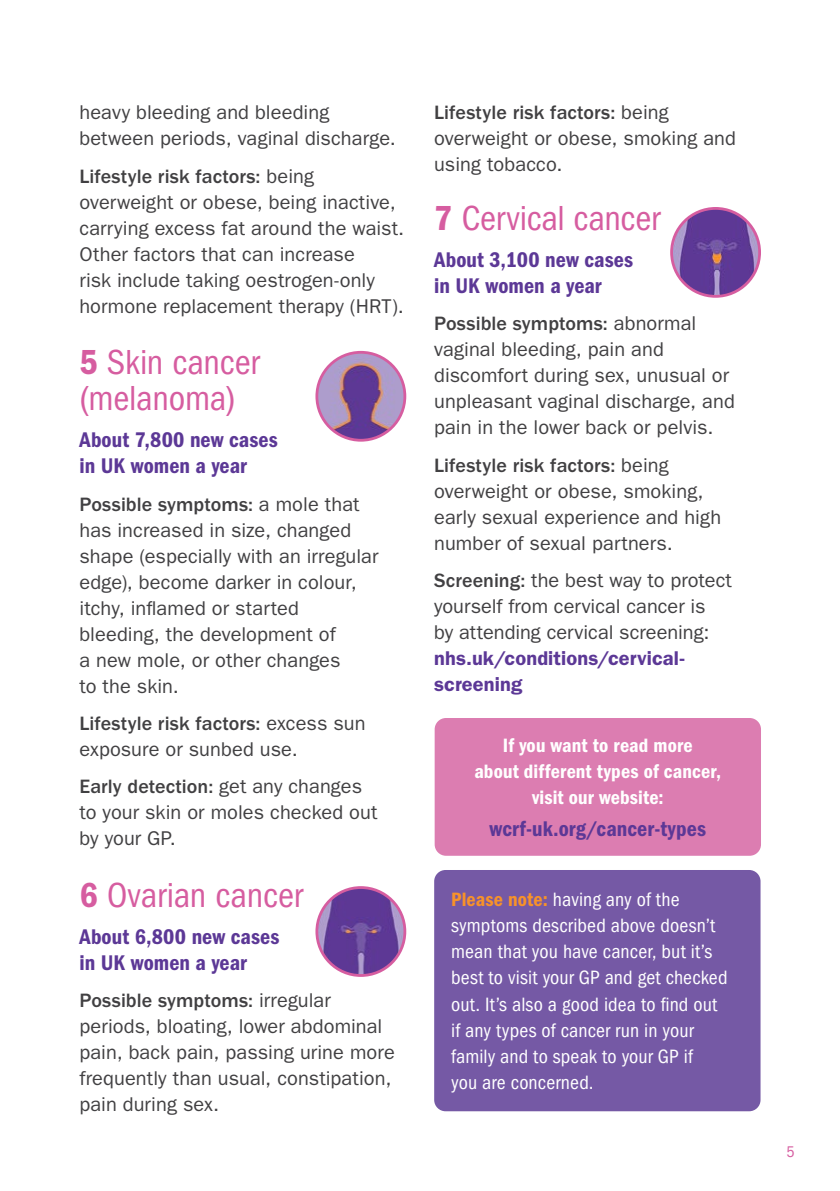
<style>
.page{position:relative;width:840px;height:1191px;background:#fff}
.page>*{position:absolute;margin:0;border:0;box-sizing:border-box;transform-origin:0 0}
.t1{font:condensed 36px/36px "ITC Franklin Gothic Std";letter-spacing:-.005em;color:#d65da0}
.t2{font:22px/26px "ITC Franklin Gothic Std Dm Cd";color:#5c3896}
.t3{font:20px/26px "ITC Franklin Gothic Std";letter-spacing:.005em;color:#414042}
.t4{font:condensed 20px/26px "ITC Franklin Gothic Std";letter-spacing:.005em;color:#fff}
.t5{font:20px/26px "ITC Franklin Gothic Std Dm Cd";letter-spacing:.005em;color:#fff;text-align:center}
.t6{font:condensed 16px "ITC Franklin Gothic Std";color:#d65da0}
.s1{font-weight:500}
.s2{font-family:"ITC Franklin Gothic Std Dm Cd";font-stretch:normal}
.s3{font-weight:600;color:#5c3896}
.s4{font-family:"ITC Franklin Gothic Std Dm Cd";font-stretch:normal;color:#f7922a}
</style>
<div class="page">
<div style="left:434px;top:718px;width:326px;height:137px;background:#dc7db1;border-radius:11px"></div>
<div style="left:434px;top:870px;width:326px;height:241px;background:#7559a5;border-radius:11px"></div>
<img style="left:317px;top:352px;width:87px;height:88px;border-radius:44px">
<div style="left:315px;top:351px;width:91px;height:90px;border:3px solid #d65da0;border-radius:50%"></div>
<img style="left:671px;top:208px;width:88px;height:88px;border-radius:44px">
<div style="left:669px;top:207px;width:91px;height:91px;border:3px solid #d65da0;border-radius:50%"></div>
<img style="left:317px;top:887px;width:87px;height:88px;border-radius:44px">
<div style="left:315px;top:886px;width:91px;height:91px;border:3px solid #d65da0;border-radius:50%"></div>
<p class="t3" style="left:79px;top:99px;width:318px">heavy bleeding and bleeding between periods, vaginal discharge.</p>
<p class="t3" style="left:79px;top:163px;width:326px"><span class="s1">Lifestyle risk factors:</span> being overweight or obese, being inactive, carrying excess fat around the waist.<br>Other factors that can increase<br>risk include taking oestrogen-only hormone replacement therapy (HRT).</p>
<p class="t1" style="left:79px;top:344px;width:182px"><span class="s2">5</span> Skin cancer (melanoma)</p>
<p class="t2" style="left:79px;top:427px;width:200px">About 7,800 new cases in UK women a year</p>
<p class="t3" style="left:79px;top:491px;width:300px"><span class="s1">Possible symptoms:</span> a mole that has increased in size, changed shape (especially with an irregular edge), become darker in colour, itchy, inflamed or started bleeding, the development of<br>a new mole, or other changes<br>to the skin.</p>
<p class="t3" style="left:79px;top:710px;width:287px"><span class="s1">Lifestyle risk factors:</span> excess sun exposure or sunbed use.</p>
<p class="t3" style="left:79px;top:773px;width:299px"><span class="s1">Early detection:</span> get any changes to your skin or moles checked out by your GP.</p>
<p class="t1" style="left:79px;top:877px;width:225px"><span class="s2">6</span> Ovarian cancer</p>
<p class="t2" style="left:79px;top:923px;width:201px">About 6,800 new cases in UK women a year</p>
<p class="t3" style="left:79px;top:987px;width:317px"><span class="s1">Possible symptoms:</span> irregular periods, bloating, lower abdominal pain, back pain, passing urine more frequently than usual, constipation, pain during sex.</p>
<p class="t3" style="left:434px;top:99px;width:303px"><span class="s1">Lifestyle risk factors:</span> being overweight or obese, smoking and using tobacco.</p>
<p class="t1" style="left:434px;top:200px;width:227px"><span class="s2">7</span> Cervical cancer</p>
<p class="t2" style="left:434px;top:247px;width:200px">About 3,100 new cases in UK women a year</p>
<p class="t3" style="left:434px;top:311px;width:302px"><span class="s1">Possible symptoms:</span> abnormal vaginal bleeding, pain and discomfort during sex, unusual or unpleasant vaginal discharge, and pain in the lower back or pelvis.</p>
<p class="t3" style="left:434px;top:452px;width:288px"><span class="s1">Lifestyle risk factors:</span> being overweight or obese, smoking, early sexual experience and high number of sexual partners.</p>
<p class="t3" style="left:434px;top:567px;width:299px"><span class="s1">Screening:</span> the best way to protect yourself from cervical cancer is<br>by attending cervical screening: <span class="s3">nhs.uk/conditions/cervical&shy;screening</span></p>
<p class="t5" style="left:474px;top:732px;width:248px">If you want to read more<br>about different types of cancer, visit our website:</p>
<p class="t2" style="left:489px;top:815px;width:218px">wcrf-uk.org/cancer-types</p>
<p class="t4" style="left:451px;top:887px;width:278px"><span class="s4">Please note:</span> having any of the symptoms described above doesn’t mean that you have cancer, but it’s best to visit your GP and get checked out. It’s also a good idea to find out if any types of cancer run in your family and to speak to your GP if<br>you are concerned.</p>
<p class="t6" style="left:786px;top:1142px;width:10px">5</p>
</div>
